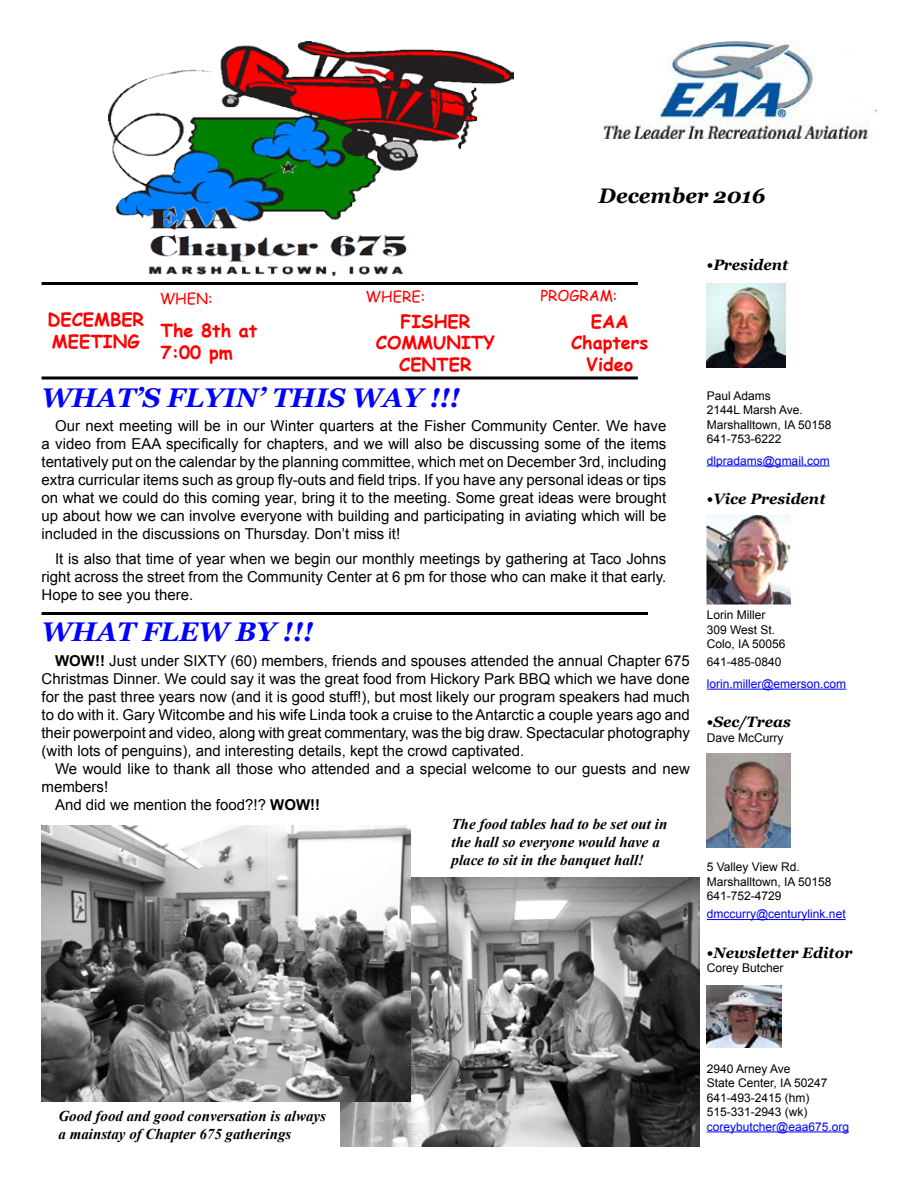
<style>
.page{position:relative;width:918px;height:1188px;background:#fff}
.page>*{position:absolute;margin:0;border:0;box-sizing:border-box;transform-origin:0 0}
.t1{font:italic 700 27px "Georgia";color:#00f}
.t2{font:italic 700 21px "Georgia";color:#000}
.t3{font:700 18px/21.6px "Comic Sans MS";color:#f00}
.t4{font:15px/18px "Arial";color:#000;text-align:justify}
.t5{font:italic 700 15px/18px "Times New Roman";color:#000}
.t6{font:italic 700 15px "Georgia";color:#000}
.t7{font:15px "Comic Sans MS";color:#f00}
.t8{font:12px/14.4px "Arial";color:#000}
.t9{font:12px "Arial";color:#00f}
.s1{font-weight:700}
</style>
<div class="page">
<hr style="left:42px;top:282px;width:596px;height:3px;background:#000">
<hr style="left:42px;top:612px;width:606px;height:3px;background:#000">
<img style="left:603px;top:42px;width:273px;height:97px">
<svg style="left:42px;top:376px;width:596px;height:4px;background:#3f3f3f"></svg>
<img style="left:108px;top:42px;width:405px;height:234px">
<hr style="left:707px;top:466px;width:123px;height:1px;background:#00f">
<hr style="left:707px;top:689px;width:139px;height:1px;background:#00f">
<hr style="left:707px;top:919px;width:139px;height:1px;background:#00f">
<hr style="left:707px;top:1132px;width:142px;height:1px;background:#00f">
<img style="left:707px;top:986px;width:75px;height:62px">
<img style="left:707px;top:753px;width:83px;height:95px">
<img style="left:707px;top:284px;width:79px;height:84px">
<img style="left:707px;top:515px;width:84px;height:90px">
<img style="left:340px;top:877px;width:360px;height:269px">
<img style="left:42px;top:825px;width:369px;height:277px">
<h2 class="t2" style="left:598px;top:182px;width:168px">December 2016</h2>
<p class="t3" style="left:47px;top:308px;width:98px">DECEMBER<br>MEETING</p>
<p class="t7" style="left:160px;top:287px;width:54px">WHEN:</p>
<p class="t3" style="left:160px;top:319px;width:98px">The 8th at<br>7:00 pm</p>
<p class="t7" style="left:366px;top:285px;width:61px">WHERE:</p>
<p class="t3" style="left:376px;top:310px;width:120px;text-align:center">FISHER<br>COMMUNITY<br>CENTER</p>
<h1 class="t1" style="left:42px;top:380px;width:420px">WHAT’S FLYIN’ THIS WAY !!!</h1>
<p class="t7" style="left:540px;top:285px;width:79px">PROGRAM:</p>
<p class="t3" style="left:571px;top:310px;width:79px;text-align:center">EAA<br>Chapters<br>Video</p>
<p class="t4" style="left:42px;top:417px;width:627px;text-indent:14px">Our next meeting will be in our Winter quarters at the Fisher Community Center. We have a video from EAA specifically for chapters, and we will also be discussing some of the items tentatively put on the calendar by the planning committee, which met on December 3rd, including extra curricular items such as group fly-outs and field trips. If you have any personal ideas or tips on what we could do this coming year, bring it to the meeting. Some great ideas were brought up about how we can involve everyone with building and participating in aviating which will be included in the discussions on Thursday. Don’t miss it!</p>
<p class="t4" style="left:42px;top:550px;width:626px;text-indent:14px">It is also that time of year when we begin our monthly meetings by gathering at Taco Johns right across the street from the Community Center at 6 pm for those who can make it that early.<br>Hope to see you there.</p>
<h1 class="t1" style="left:42px;top:615px;width:273px">WHAT FLEW BY !!!</h1>
<p class="t4" style="left:42px;top:652px;width:650px;text-indent:13px"><span class="s1">WOW!!</span> Just under SIXTY (60) members, friends and spouses attended the annual Chapter 675<br>Christmas Dinner. We could say it was the great food from Hickory Park BBQ which we have done for the past three years now (and it is good stuff!), but most likely our program speakers had much to do with it. Gary Witcombe and his wife Linda took a cruise to the Antarctic a couple years ago and their powerpoint and video, along with great commentary, was the big draw. Spectacular photography (with lots of penguins), and interesting details, kept the crowd captivated.</p>
<p class="t4" style="left:55px;top:760px;width:636px">We would like to thank all those who attended and a special welcome to our guests and new</p>
<p class="t4" style="left:42px;top:778px;width:68px">members!</p>
<p class="t4" style="left:55px;top:796px;width:267px">And did we mention the food?!? <span class="s1">WOW!!</span></p>
<p class="t5" style="left:452px;top:814px;width:217px">The food tables had to be set out in the hall so everyone would have a place to sit in the banquet hall!</p>
<p class="t6" style="left:707px;top:255px;width:83px">•President</p>
<p class="t8" style="left:707px;top:389px;width:126px">Paul Adams<br>2144L Marsh Ave.<br>Marshalltown, IA 50158<br>641-753-6222</p>
<p class="t9" style="left:707px;top:453px;width:124px">dlpradams@gmail.com</p>
<p class="t6" style="left:707px;top:489px;width:120px">•Vice President</p>
<p class="t8" style="left:707px;top:608px;width:80px">Lorin Miller<br>309 West St.<br>Colo, IA 50056</p>
<p class="t8" style="left:707px;top:655px;width:76px">641-485-0840</p>
<p class="t9" style="left:707px;top:676px;width:141px">lorin.miller@emerson.com</p>
<p class="t6" style="left:707px;top:713px;width:86px">•Sec/Treas</p>
<p class="t8" style="left:707px;top:731px;width:78px">Dave McCurry</p>
<p class="t8" style="left:707px;top:860px;width:126px">5 Valley View Rd.<br>Marshalltown, IA 50158<br>641-752-4729</p>
<p class="t9" style="left:707px;top:906px;width:140px">dmccurry@centurylink.net</p>
<p class="t6" style="left:707px;top:943px;width:147px">•Newsletter Editor</p>
<p class="t8" style="left:707px;top:961px;width:78px">Corey Butcher</p>
<p class="t5" style="left:58px;top:1106px;width:269px">Good food and good conversation is always a mainstay of Chapter 675 gatherings</p>
<p class="t8" style="left:707px;top:1062px;width:122px">2940 Arney Ave<br>State Center, IA 50247<br>641-493-2415 (hm)<br>515-331-2943 (wk)</p>
<p class="t9" style="left:707px;top:1119px;width:144px">coreybutcher@eaa675.org</p>
</div>
